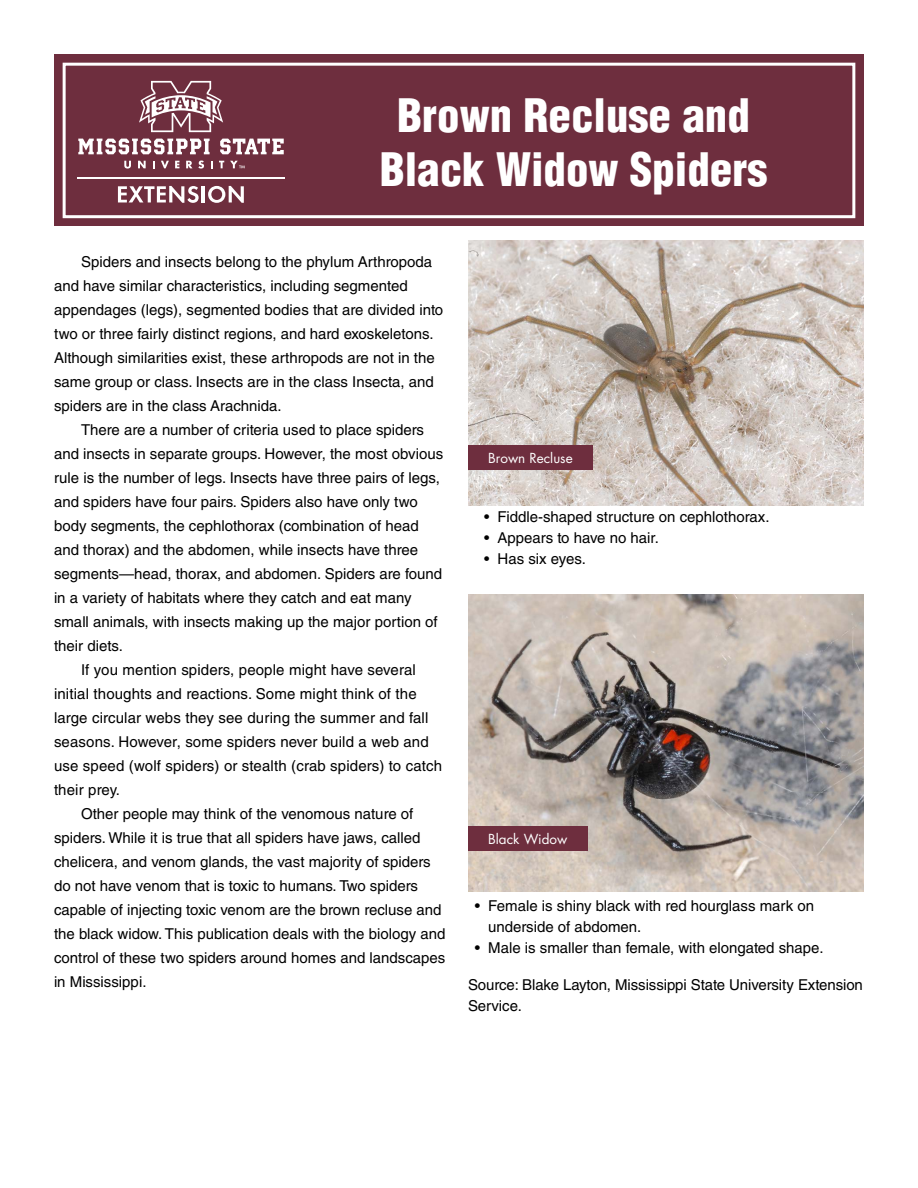
<style>
.page{position:relative;width:918px;height:1188px;background:#fff}
.page>*{position:absolute;margin:0;border:0;box-sizing:border-box;transform-origin:0 0}
.t1{font:900 condensed 45px "Helvetica LT Std";color:#fff}
.body_text{font:15px/24px "Helvetica LT Std";color:#000}
.t2{font:13.5px "Futura Std";color:#fff}
</style>
<div class="page">
<div style="left:54px;top:54px;width:810px;height:172px;background:#6e2e3e"></div>
<svg style="left:139px;top:81px;width:84px;height:51px"></svg>
<svg style="left:118px;top:186px;width:81px;height:17px"></svg>
<hr style="left:202px;top:186px;width:3px;height:16px;background:#fff">
<svg style="left:208px;top:186px;width:36px;height:17px"></svg>
<hr style="left:78px;top:177px;width:206px;height:2px;background:#fff">
<svg style="left:78px;top:139px;width:132px;height:15px"></svg>
<svg style="left:220px;top:139px;width:64px;height:15px"></svg>
<svg style="left:124px;top:161px;width:7px;height:8px"></svg>
<svg style="left:138px;top:161px;width:8px;height:7px"></svg>
<svg style="left:153px;top:161px;width:2px;height:7px"></svg>
<svg style="left:161px;top:161px;width:8px;height:7px"></svg>
<svg style="left:175px;top:161px;width:4px;height:7px"></svg>
<svg style="left:186px;top:161px;width:18px;height:8px"></svg>
<svg style="left:211px;top:161px;width:2px;height:7px"></svg>
<svg style="left:219px;top:161px;width:5px;height:7px"></svg>
<svg style="left:230px;top:161px;width:15px;height:7px"></svg>
<div style="left:63px;top:63px;width:792px;height:155px;border:3px solid #fff"></div>
<img style="left:468px;top:240px;width:396px;height:265px">
<div style="left:468px;top:445px;width:125px;height:25px;background:#6e2e3e"></div>
<img style="left:468px;top:594px;width:396px;height:297px">
<div style="left:468px;top:826px;width:120px;height:25px;background:#6e2e3e"></div>
<h1 class="t1" style="left:397px;top:87px;width:354px">Brown Recluse and</h1>
<h1 class="t1" style="left:380px;top:141px;width:389px">Black Widow Spiders</h1>
<p class="body_text" style="left:54px;top:250px;width:391px;text-indent:27px">Spiders and insects belong to the phylum Arthropoda and have similar characteristics, including segmented appendages (legs), segmented bodies that are divided into two or three fairly distinct regions, and hard exoskeletons.<br>Although similarities exist, these arthropods are not in the same group or class. Insects are in the class Insecta, and spiders are in the class Arachnida.</p>
<p class="body_text" style="left:54px;top:418px;width:391px;text-indent:27px">There are a number of criteria used to place spiders and insects in separate groups. However, the most obvious rule is the number of legs. Insects have three pairs of legs, and spiders have four pairs. Spiders also have only two body segments, the cephlothorax (combination of head and thorax) and the abdomen, while insects have three segments—head, thorax, and abdomen. Spiders are found in a variety of habitats where they catch and eat many small animals, with insects making up the major portion of their diets.</p>
<p class="body_text" style="left:54px;top:658px;width:390px;text-indent:27px">If you mention spiders, people might have several initial thoughts and reactions. Some might think of the large circular webs they see during the summer and fall seasons. However, some spiders never build a web and use speed (wolf spiders) or stealth (crab spiders) to catch their prey.</p>
<p class="body_text" style="left:54px;top:802px;width:393px;text-indent:27px">Other people may think of the venomous nature of spiders. While it is true that all spiders have jaws, called chelicera, and venom glands, the vast majority of spiders do not have venom that is toxic to humans. Two spiders capable of injecting toxic venom are the brown recluse and the black widow. This publication deals with the biology and control of these two spiders around homes and landscapes in Mississippi.</p>
<p class="t2" style="left:488px;top:449px;width:86px">Brown Recluse</p>
<p class="body_text" style="left:484px;top:505px;width:287px">• Fiddle-shaped structure on cephlothorax.</p>
<p class="body_text" style="left:484px;top:526px;width:176px">• Appears to have no hair.</p>
<p class="body_text" style="left:484px;top:547px;width:103px">• Has six eyes.</p>
<p class="t2" style="left:488px;top:830px;width:81px">Black Widow</p>
<p class="body_text" style="left:488px;top:896px;width:327px;line-height:21px;text-indent:-14px">• Female is shiny black with red hourglass mark on underside of abdomen.</p>
<p class="body_text" style="left:475px;top:936px;width:350px">• Male is smaller than female, with elongated shape.</p>
<p class="body_text" style="left:468px;top:974px;width:396px;line-height:21px">Source: Blake Layton, Mississippi State University Extension<br>Service.</p>
</div>
